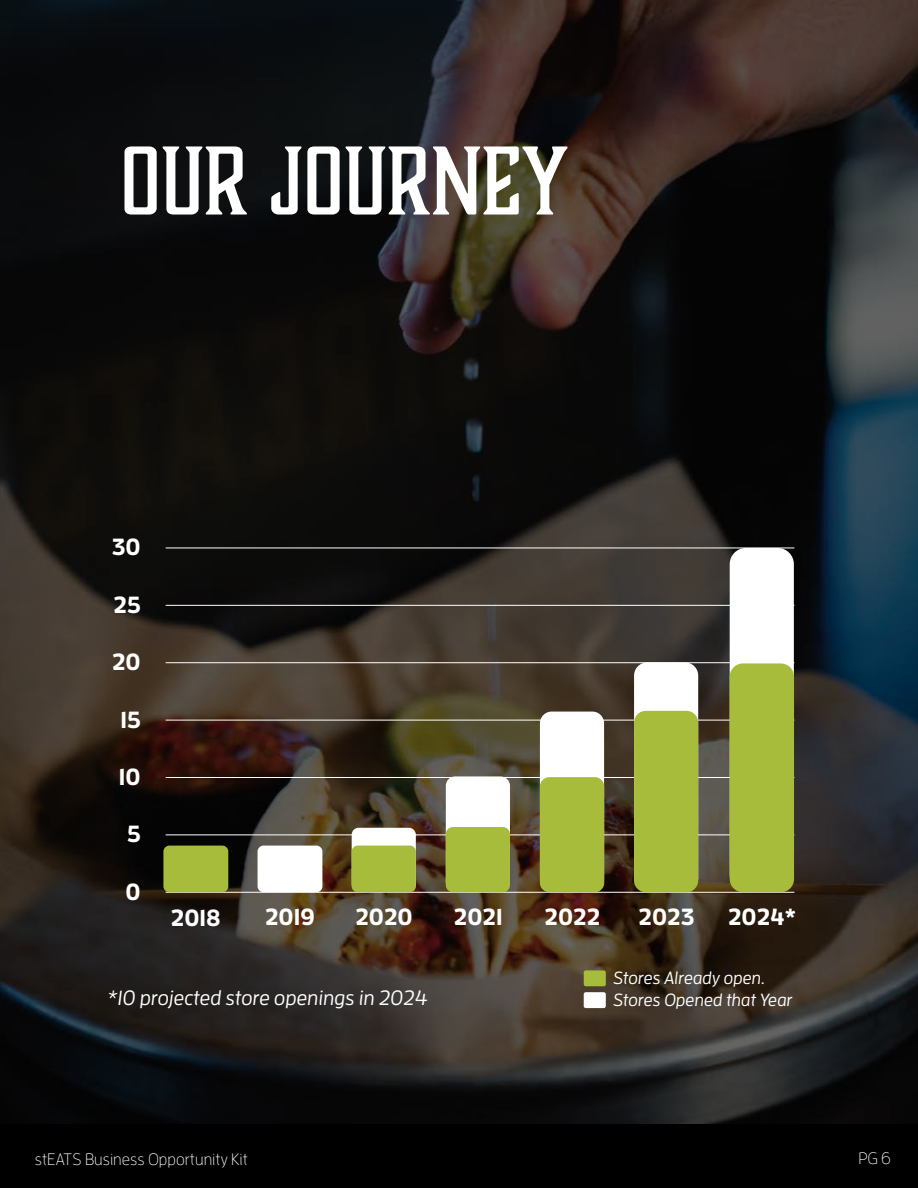
<style>
.page{position:relative;width:918px;height:1188px;background:#fff}
.page>*{position:absolute;margin:0;border:0;box-sizing:border-box;transform-origin:0 0}
.t1{font:90.15px "Boucherie Block";color:#fff}
.t2{font:700 23.4px "Enzo OT";letter-spacing:.005em;color:#fff}
.t3{font:italic 500 20.7px "Enzo OT";color:#fff}
.t4{font:italic 500 17.55px/21.8px "Enzo OT";color:#fff}
.t5{font:300 16.5px "Enzo OT";letter-spacing:.005em;color:#fff}
</style>
<div class="page">
<img style="left:0;top:0;width:918px;height:1125px">
<div style="left:0;top:1125px;width:918px;height:63px;background:#000"></div>
<hr style="left:166px;top:662px;width:628px;height:1px;background:#fff">
<hr style="left:166px;top:720px;width:628px;height:1px;background:#fff">
<hr style="left:166px;top:777px;width:628px;height:1px;background:#fff">
<hr style="left:166px;top:835px;width:628px;height:1px;background:#fff">
<hr style="left:166px;top:892px;width:628px;height:1px;background:#fff">
<hr style="left:166px;top:605px;width:628px;height:1px;background:#fff">
<hr style="left:166px;top:548px;width:628px;height:1px;background:#fff">
<div style="left:730px;top:548px;width:64px;height:343px;background:#fff;border-radius:16px"></div>
<div style="left:730px;top:663px;width:64px;height:229px;background:#a7bc3a;border-radius:13px"></div>
<div style="left:634px;top:662px;width:64px;height:229px;background:#fff;border-radius:13px"></div>
<div style="left:634px;top:711px;width:64px;height:181px;background:#a7bc3a;border-radius:12px"></div>
<div style="left:540px;top:712px;width:64px;height:179px;background:#fff;border-radius:12px"></div>
<div style="left:540px;top:777px;width:64px;height:115px;background:#a7bc3a;border-radius:9px"></div>
<div style="left:446px;top:776px;width:64px;height:115px;background:#fff;border-radius:9px"></div>
<div style="left:446px;top:827px;width:64px;height:65px;background:#a7bc3a;border-radius:7px"></div>
<div style="left:352px;top:828px;width:64px;height:63px;background:#fff;border-radius:7px"></div>
<div style="left:352px;top:846px;width:64px;height:46px;background:#a7bc3a;border-radius:6px"></div>
<div style="left:258px;top:846px;width:64px;height:46px;background:#fff;border-radius:6px"></div>
<div style="left:163px;top:846px;width:65px;height:46px;background:#a7bc3a;border-radius:6px"></div>
<div style="left:584px;top:970px;width:22px;height:16px;background:#a7bc3a;border-radius:2px"></div>
<div style="left:584px;top:992px;width:22px;height:16px;background:#fff;border-radius:2px"></div>
<h1 class="t1" style="left:120px;top:124px;width:450px">OUR JOURNEY</h1>
<p class="t2" style="left:112px;top:532px;width:30px">30</p>
<p class="t2" style="left:114px;top:590px;width:29px">25</p>
<p class="t2" style="left:112px;top:647px;width:30px">20</p>
<p class="t2" style="left:120px;top:705px;width:22px">15</p>
<p class="t2" style="left:119px;top:762px;width:23px">10</p>
<p class="t2" style="left:127px;top:819px;width:15px">5</p>
<p class="t2" style="left:126px;top:877px;width:17px">0</p>
<p class="t2" style="left:171px;top:903px;width:51px">2018</p>
<p class="t2" style="left:265px;top:902px;width:51px">2019</p>
<p class="t2" style="left:356px;top:902px;width:59px">2020</p>
<p class="t2" style="left:454px;top:902px;width:50px">2021</p>
<p class="t2" style="left:545px;top:902px;width:57px">2022</p>
<p class="t2" style="left:639px;top:902px;width:57px">2023</p>
<p class="t2" style="left:728px;top:902px;width:69px">2024*</p>
<p class="t3" style="left:108px;top:986px;width:322px">*10 projected store openings in 2024</p>
<p class="t4" style="left:613px;top:967px;width:181px">Stores Already open.<br>Stores Opened that Year</p>
<p class="t5" style="left:35px;top:1149px;width:214px">stEATS Business Opportunity Kit</p>
<p class="t5" style="left:858px;top:1149px;width:34px">PG 6</p>
</div>
